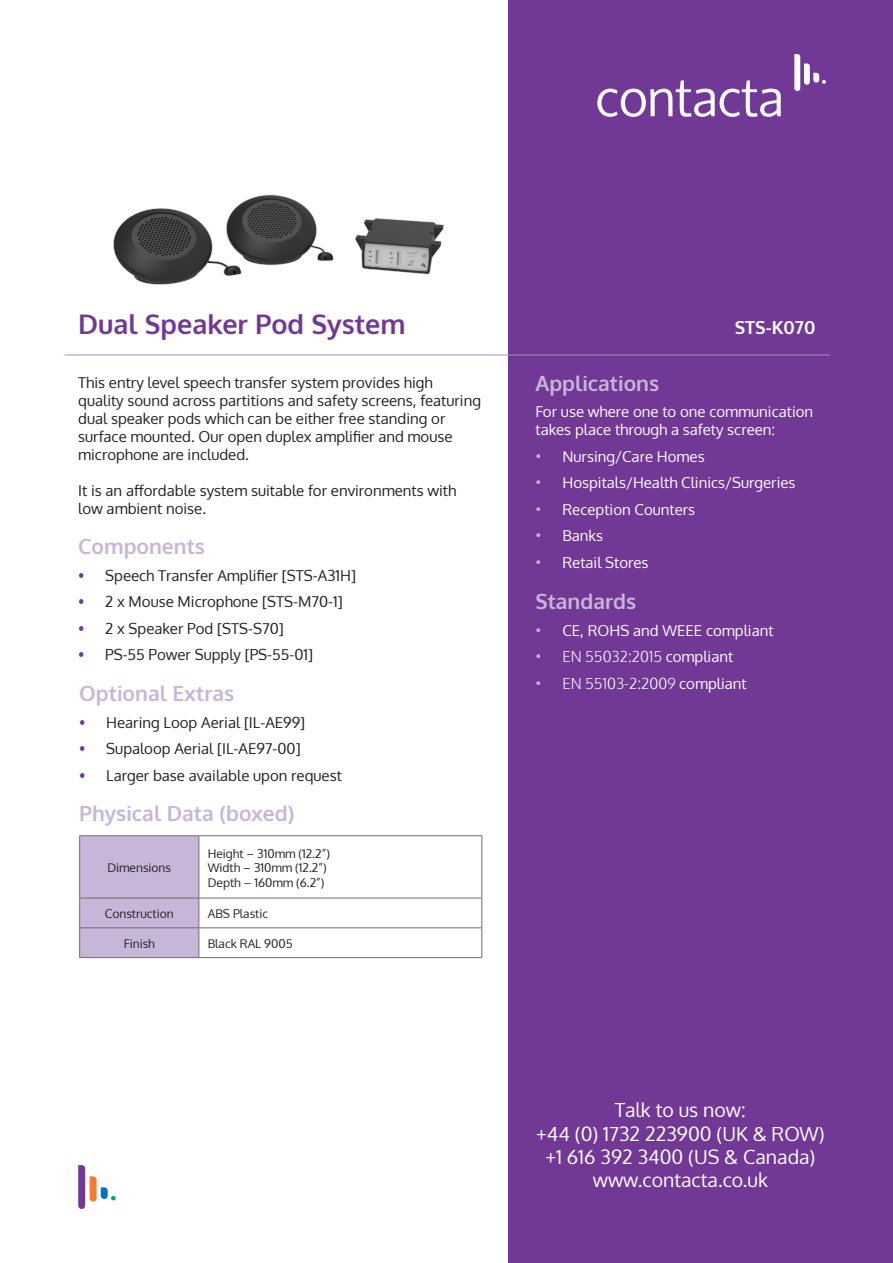
<style>
.page{position:relative;width:893px;height:1263px;background:#fff}
.page>*{position:absolute;margin:0;border:0;box-sizing:border-box;transform-origin:0 0}
.t1{font:700 27px "Oxygen";color:#713896}
.t2{font:700 21px "Oxygen";color:#c7b6d8}
.t3{font:19.5px "Oxygen";color:#fff}
.t4{font:700 18px "Oxygen";color:#fff}
.Paragraph_Style_1{font:15px/18px "Oxygen";color:#231f20}
.t5{font:15px/18px "Oxygen";color:#fff}
.t6{font:300 15px "Oxygen";color:#fff}
.t7{font:12px "Oxygen";color:#231f20}
.s1{color:#713896}
.s2{font-weight:300;color:#c7b6d8}
.s3{color:#c7b6d8}
.s4{font-weight:400}
</style>
<div class="page">
<img style="left:113px;top:194px;width:331px;height:91px">
<div style="left:508px;top:0;width:385px;height:1263px;background:#713896"></div>
<svg style="left:78px;top:1165px;width:38px;height:44px"></svg>
<svg style="left:597px;top:80px;width:184px;height:37px"></svg>
<svg style="left:794px;top:54px;width:32px;height:37px"></svg>
<hr style="left:65px;top:355px;width:765px;height:1px;background:#a98dc1">
<hr style="left:79px;top:835px;width:120px;height:1px;background:#6d6d6e">
<hr style="left:199px;top:835px;width:283px;height:1px;background:#6d6d6e">
<hr style="left:481px;top:836px;width:1px;height:62px;background:#6d6d6e">
<hr style="left:199px;top:898px;width:283px;height:1px;background:#6d6d6e">
<hr style="left:79px;top:957px;width:120px;height:1px;background:#6d6d6e">
<hr style="left:199px;top:927px;width:283px;height:1px;background:#6d6d6e">
<div style="left:79px;top:836px;width:120px;height:121px;background:#c7b6d8"></div>
<svg style="left:481px;top:898px;width:1px;height:59px"></svg>
<hr style="left:199px;top:957px;width:283px;height:1px;background:#6d6d6e">
<p class="t1" style="left:78px;top:308px;width:329px">Dual Speaker Pod System</p>
<p class="Paragraph_Style_1" style="left:78px;top:374px;width:404px">This entry level speech transfer system provides high quality sound across partitions and safety screens, featuring dual speaker pods which can be either free standing or surface mounted. Our open duplex amplifier and mouse microphone are included.</p>
<p class="Paragraph_Style_1" style="left:78px;top:482px;width:380px">It is an affordable system suitable for environments with low ambient noise.</p>
<p class="t2" style="left:78px;top:533px;width:128px">Components</p>
<p class="Paragraph_Style_1" style="left:78px;top:566px;width:279px"><span class="s1">•</span> Speech Transfer Amplifier [STS-A31H]</p>
<p class="Paragraph_Style_1" style="left:78px;top:593px;width:266px"><span class="s1">•</span> 2 x Mouse Microphone [STS-M70-1]</p>
<p class="Paragraph_Style_1" style="left:78px;top:619px;width:207px"><span class="s1">•</span> 2 x Speaker Pod [STS-S70]</p>
<p class="Paragraph_Style_1" style="left:78px;top:646px;width:236px"><span class="s1">•</span> PS-55 Power Supply [PS-55-01]</p>
<p class="t2" style="left:79px;top:680px;width:157px">Optional Extras</p>
<p class="Paragraph_Style_1" style="left:79px;top:713px;width:227px"><span class="s1">•</span> Hearing Loop Aerial [IL-AE99]</p>
<p class="Paragraph_Style_1" style="left:79px;top:740px;width:223px"><span class="s1">•</span> Supaloop Aerial [IL-AE97-00]</p>
<p class="Paragraph_Style_1" style="left:79px;top:766px;width:264px"><span class="s1">•</span> Larger base available upon request</p>
<p class="t2" style="left:79px;top:800px;width:217px">Physical Data (boxed)</p>
<p class="t7" style="left:107px;top:860px;width:65px">Dimensions</p>
<p class="t7" style="left:208px;top:845px;width:124px">Height – 310mm (12.2”)</p>
<p class="t7" style="left:208px;top:860px;width:120px">Width – 310mm (12.2”)</p>
<p class="t7" style="left:208px;top:874px;width:118px">Depth – 160mm (6.2”)</p>
<p class="t7" style="left:105px;top:906px;width:70px">Construction</p>
<p class="t7" style="left:208px;top:906px;width:62px">ABS Plastic</p>
<p class="t7" style="left:124px;top:935px;width:33px">Finish</p>
<p class="t7" style="left:208px;top:935px;width:86px">Black RAL 9005</p>
<p class="t4" style="left:735px;top:317px;width:82px">STS-K070</p>
<p class="t2" style="left:535px;top:370px;width:125px">Applications</p>
<p class="t5" style="left:535px;top:403px;width:279px">For use where one to one communication takes place through a safety screen:</p>
<p class="t5" style="left:535px;top:447px;width:171px"><span class="s2">•</span> Nursing/Care Homes</p>
<p class="t5" style="left:535px;top:474px;width:262px"><span class="s2">•</span> Hospitals/Health Clinics/Surgeries</p>
<p class="t5" style="left:535px;top:500px;width:161px"><span class="s2">•</span> Reception Counters</p>
<p class="t5" style="left:535px;top:527px;width:69px"><span class="s2">•</span> Banks</p>
<p class="t5" style="left:535px;top:553px;width:115px"><span class="s2">•</span> Retail Stores</p>
<p class="t2" style="left:535px;top:589px;width:102px">Standards</p>
<p class="t5" style="left:535px;top:622px;width:240px"><span class="s2">•</span> CE, ROHS and WEEE compliant</p>
<p class="t6" style="left:535px;top:648px;width:199px"><span class="s3">•</span> EN 55032:2015 <span class="s4">compliant</span></p>
<p class="t6" style="left:535px;top:674px;width:213px"><span class="s3">•</span> EN 55103-2:2009 <span class="s4">compliant</span></p>
<p class="t3" style="left:615px;top:1097px;width:132px">Talk to us now:</p>
<p class="t3" style="left:536px;top:1120px;width:290px">+44 (0) 1732 223900 (UK &amp; ROW)</p>
<p class="t3" style="left:545px;top:1144px;width:272px">+1 616 392 3400 (US &amp; Canada)</p>
<p class="t3" style="left:593px;top:1167px;width:177px">www.contacta.co.uk</p>
</div>
